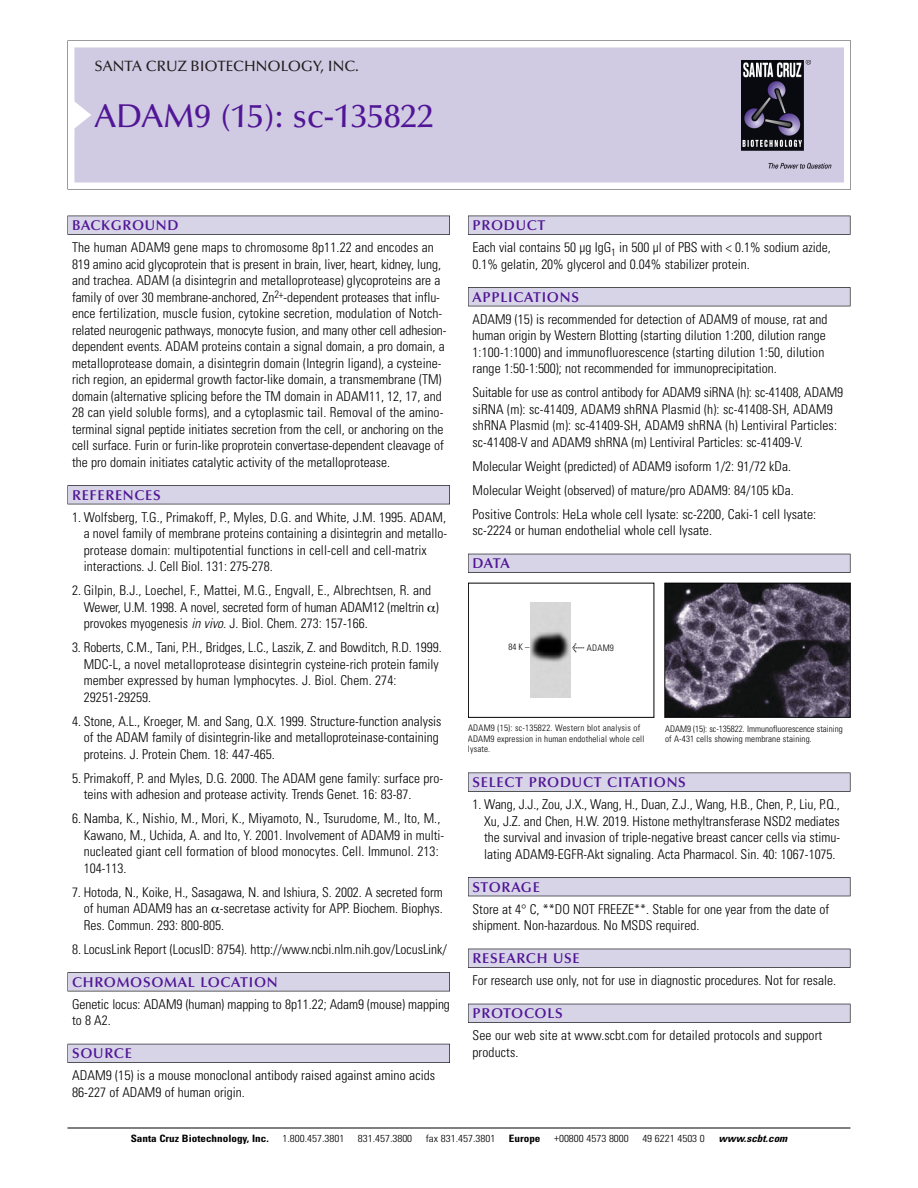
<style>
.page{position:relative;width:918px;height:1188px;background:#fff}
.page>*{position:absolute;margin:0;border:0;box-sizing:border-box;transform-origin:0 0}
.t1{font:500 33px "Optima";color:#511695}
.t2{font:500 15px "Optima";color:#231f20}
.t3{font:600 14.25px "Optima";letter-spacing:.05em;color:#511695}
.t4{font:300 condensed 13.5px/16.5px "Univers";color:#000}
.t5{font:300 condensed 10.2px "Univers";color:#000;scale:1.1 1}
.t6{font:700 condensed 10.2px "Univers";color:#000;scale:1.1 1}
.t7{font:italic 700 condensed 10.2px "Univers";color:#000;scale:1.1 1}
.t8{font:300 condensed 9px/10.5px "Univers";letter-spacing:.015em;color:#000}
.s1{font-style:italic}
.s2{font-family:"Meta Plus";font-weight:400;font-stretch:normal;font-size:10.5px}
</style>
<div class="page">
<svg style="left:68px;top:40px;width:783px;height:149px"></svg>
<div style="left:74px;top:47px;width:770px;height:135px;background:#d1cae3"></div>
<img style="left:741px;top:60px;width:90px;height:108px">
<div style="left:68px;top:216px;width:382px;height:19px;background:#535256"></div>
<div style="left:68px;top:216px;width:381px;height:18px;background:#d7d4e8"></div>
<div style="left:68px;top:485px;width:382px;height:19px;background:#515155"></div>
<div style="left:68px;top:486px;width:381px;height:18px;background:#d7d4e8"></div>
<div style="left:68px;top:972px;width:382px;height:19px;background:#545357"></div>
<div style="left:68px;top:973px;width:381px;height:18px;background:#d7d4e8"></div>
<div style="left:68px;top:1044px;width:382px;height:19px;background:#535259"></div>
<div style="left:68px;top:1044px;width:381px;height:18px;background:#d7d4e8"></div>
<div style="left:468px;top:216px;width:382px;height:19px;background:#535256"></div>
<div style="left:468px;top:216px;width:382px;height:18px;background:#d7d4e8"></div>
<div style="left:468px;top:287px;width:382px;height:19px;background:#515155"></div>
<div style="left:468px;top:288px;width:382px;height:18px;background:#d7d4e8"></div>
<div style="left:468px;top:554px;width:382px;height:19px;background:#515057"></div>
<div style="left:468px;top:554px;width:382px;height:18px;background:#d7d4e8"></div>
<div style="left:468px;top:773px;width:382px;height:19px;background:#545457"></div>
<div style="left:468px;top:773px;width:382px;height:18px;background:#d7d4e8"></div>
<div style="left:468px;top:877px;width:382px;height:19px;background:#515056"></div>
<div style="left:468px;top:878px;width:382px;height:18px;background:#d7d4e8"></div>
<div style="left:468px;top:949px;width:382px;height:19px;background:#525156"></div>
<div style="left:468px;top:949px;width:382px;height:18px;background:#d7d4e8"></div>
<div style="left:468px;top:1004px;width:382px;height:19px;background:#515057"></div>
<div style="left:468px;top:1004px;width:382px;height:18px;background:#d7d4e8"></div>
<hr style="left:68px;top:1128px;width:782px;height:1px;background:#000">
<img style="left:666px;top:585px;width:183px;height:131px">
<div style="left:664px;top:583px;width:187px;height:135px;border:1px solid #000"></div>
<div style="left:468px;top:583px;width:186px;height:135px;border:1px solid #000"></div>
<img style="left:531px;top:602px;width:39px;height:95px">
<p class="t2" style="left:94px;top:60px;width:266px">SANTA CRUZ BIOTECHNOLOGY, INC.</p>
<p class="t1" style="left:94px;top:102px;width:341px">ADAM9 (15): sc-135822</p>
<p class="t3" style="left:72px;top:219px;width:108px">BACKGROUND</p>
<p class="t4" style="left:72px;top:240px;width:376px">The human ADAM9 gene maps to chromosome 8p11.22 and encodes an 819 amino acid glycoprotein that is present in brain, liver, heart, kidney, lung, and trachea. ADAM (a disintegrin and metalloprotease) glycoproteins are a family of over 30 membrane-anchored, Zn<sup>2+</sup>-dependent proteases that influ&shy;ence fertilization, muscle fusion, cytokine secretion, modulation of Notch&shy;related neurogenic pathways, monocyte fusion, and many other cell adhesion&shy;dependent events. ADAM proteins contain a signal domain, a pro domain, a metalloprotease domain, a disintegrin domain (Integrin ligand), a cysteine&shy;rich region, an epidermal growth factor-like domain, a transmembrane (TM) domain (alternative splicing before the TM domain in ADAM11, 12, 17, and 28 can yield soluble forms), and a cytoplasmic tail. Removal of the amino&shy;terminal signal peptide initiates secretion from the cell, or anchoring on the cell surface. Furin or furin-like proprotein convertase-dependent cleavage of the pro domain initiates catalytic activity of the metalloprotease.</p>
<p class="t3" style="left:72px;top:489px;width:90px">REFERENCES</p>
<p class="t4" style="left:84px;top:510px;width:365px;text-indent:-12px">1. Wolfsberg, T.G., Primakoff, P., Myles, D.G. and White, J.M. 1995. ADAM, a novel family of membrane proteins containing a disintegrin and metallo&shy;protease domain: multipotential functions in cell-cell and cell-matrix interactions. J. Cell Biol. 131: 275-278.</p>
<p class="t4" style="left:84px;top:583px;width:356px;text-indent:-12px">2. Gilpin, B.J., Loechel, F., Mattei, M.G., Engvall, E., Albrechtsen, R. and<br>Wewer, U.M. 1998. A novel, secreted form of human ADAM12 (meltrin ) provokes myogenesis <span class="s1">in vivo.</span>J. Biol. Chem. 273: 157-166.</p>
<p class="t4" style="left:84px;top:640px;width:360px;text-indent:-12px">3. Roberts, C.M., Tani, P.H., Bridges, L.C., Laszik, Z. and Bowditch, R.D. 1999.<br>MDC-L, a novel metalloprotease disintegrin cysteine-rich protein family member expressed by human lymphocytes. J. Biol. Chem. 274:<br>29251-29259.</p>
<p class="t4" style="left:84px;top:714px;width:359px;text-indent:-12px">4. Stone, A.L., Kroeger, M. and Sang, Q.X. 1999. Structure-function analysis of the ADAM family of disintegrin-like and metalloproteinase-containing proteins. J. Protein Chem. 18: 447-465.</p>
<p class="t4" style="left:84px;top:771px;width:361px;text-indent:-12px">5. Primakoff, P. and Myles, D.G. 2000. The ADAM gene family: surface pro&shy;teins with adhesion and protease activity. Trends Genet. 16: 83-87.</p>
<p class="t4" style="left:84px;top:811px;width:362px;text-indent:-12px">6. Namba, K., Nishio, M., Mori, K., Miyamoto, N., Tsurudome, M., Ito, M., Kawano, M., Uchida, A. and Ito, Y. 2001. Involvement of ADAM9 in multi&shy;nucleated giant cell formation of blood monocytes. Cell. Immunol. 213:<br>104-113.</p>
<p class="t4" style="left:84px;top:885px;width:361px;text-align:justify;text-indent:-12px">7. Hotoda, N., Koike, H., Sasagawa, N. and Ishiura, S. 2002. A secreted form of human ADAM9 has an -secretase activity for APP. Biochem. Biophys.<br>Res. Commun. 293: 800-805.</p>
<p class="t4" style="left:72px;top:942px;width:377px">8. LocusLink Report (LocusID: 8754). http://www.ncbi.nlm.nih.gov/LocusLink/</p>
<p class="t3" style="left:72px;top:976px;width:207px">CHROMOSOMAL LOCATION</p>
<p class="t4" style="left:72px;top:997px;width:379px">Genetic locus: ADAM9 (human) mapping to 8p11.22; Adam9 (mouse) mapping to 8 A2.</p>
<p class="t3" style="left:72px;top:1047px;width:61px">SOURCE</p>
<p class="t4" style="left:72px;top:1069px;width:365px">ADAM9 (15) is a mouse monoclonal antibody raised against amino acids<br>86-227 of ADAM9 of human origin.</p>
<p class="t3" style="left:473px;top:219px;width:74px">PRODUCT</p>
<p class="t4" style="left:473px;top:240px;width:360px">Each vial contains 50 µg IgG<sub>1</sub> in 500 µl of PBS with &lt; 0.1% sodium azide,<br>0.1% gelatin, 20% glycerol and 0.04% stabilizer protein.</p>
<p class="t3" style="left:473px;top:291px;width:108px">APPLICATIONS</p>
<p class="t4" style="left:473px;top:312px;width:356px">ADAM9 (15) is recommended for detection of ADAM9 of mouse, rat and human origin by Western Blotting (starting dilution 1:200, dilution range 1:100-1:1000) and immunofluorescence (starting dilution 1:50, dilution range 1:50-1:500); not recommended for immunoprecipitation.</p>
<p class="t4" style="left:473px;top:385px;width:372px">Suitable for use as control antibody for ADAM9 siRNA (h): sc-41408, ADAM9 siRNA (m): sc-41409, ADAM9 shRNA Plasmid (h): sc-41408-SH, ADAM9 shRNA Plasmid (m): sc-41409-SH, ADAM9 shRNA (h) Lentiviral Particles: sc-41408-V and ADAM9 shRNA (m) Lentiviral Particles: sc-41409-V.</p>
<p class="t4" style="left:473px;top:459px;width:320px">Molecular Weight (predicted) of ADAM9 isoform 1/2: 91/72 kDa.</p>
<p class="t4" style="left:473px;top:483px;width:323px">Molecular Weight (observed) of mature/pro ADAM9: 84/105 kDa.</p>
<p class="t4" style="left:473px;top:507px;width:345px">Positive Controls: HeLa whole cell lysate: sc-2200, Caki-1 cell lysate: sc-2224 or human endothelial whole cell lysate.</p>
<p class="t3" style="left:473px;top:557px;width:39px">DATA</p>
<p class="t8" style="left:509px;top:642px;width:22px">84 K –</p>
<p class="t8" style="left:572px;top:643px;width:43px"><span class="s2">&lt;</span> ADAM9</p>
<p class="t8" style="left:468px;top:724px;width:178px">ADAM9 (15): sc-135822. Western blot analysis of<br>ADAM9 expression in human endothelial whole cell lysate.</p>
<p class="t8" style="left:665px;top:724px;width:179px">ADAM9 (15): sc-135822. Immunofluorescence staining of A-431 cells showing membrane staining.</p>
<p class="t3" style="left:473px;top:776px;width:215px">SELECT PRODUCT CITATIONS</p>
<p class="t4" style="left:484px;top:797px;width:358px;text-align:justify;text-indent:-12px">1. Wang, J.J., Zou, J.X., Wang, H., Duan, Z.J., Wang, H.B., Chen, P., Liu, P.Q., Xu, J.Z. and Chen, H.W. 2019. Histone methyltransferase NSD2 mediates the survival and invasion of triple-negative breast cancer cells via stimu&shy;lating ADAM9-EGFR-Akt signaling. Acta Pharmacol. Sin. 40: 1067-1075.</p>
<p class="t3" style="left:473px;top:881px;width:69px">STORAGE</p>
<p class="t4" style="left:473px;top:902px;width:358px">Store at 4° C, **DO NOT FREEZE**. Stable for one year from the date of shipment. Non-hazardous. No MSDS required.</p>
<p class="t3" style="left:473px;top:952px;width:109px">RESEARCH USE</p>
<p class="t4" style="left:473px;top:973px;width:365px">For research use only, not for use in diagnostic procedures. Not for resale.</p>
<p class="t3" style="left:473px;top:1007px;width:92px">PROTOCOLS</p>
<p class="t4" style="left:473px;top:1029px;width:351px">See our web site at www.scbt.com for detailed protocols and support products.</p>
<p class="t6" style="left:131px;top:1135px;width:127px">Santa Cruz Biotechnology, Inc.</p>
<p class="t5" style="left:282px;top:1135px;width:58px">1.800.457.3801</p>
<p class="t5" style="left:358px;top:1135px;width:51px">831.457.3800</p>
<p class="t5" style="left:426px;top:1135px;width:65px">fax 831.457.3801</p>
<p class="t6" style="left:509px;top:1135px;width:30px">Europe</p>
<p class="t5" style="left:554px;top:1135px;width:69px">+00800 4573 8000</p>
<p class="t5" style="left:642px;top:1135px;width:58px">49 6221 4503 0</p>
<p class="t7" style="left:719px;top:1135px;width:66px">www.scbt.com</p>
</div>
